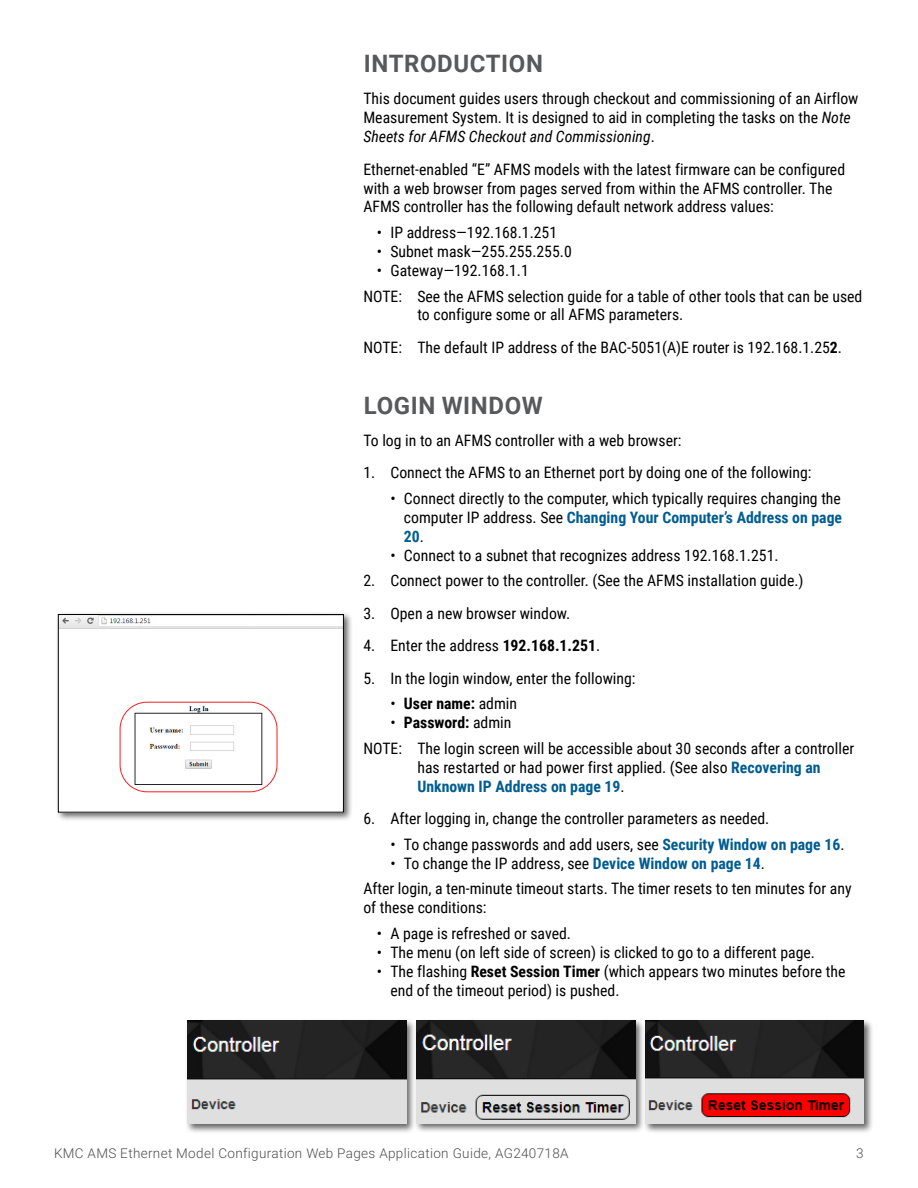
<style>
.page{position:relative;width:918px;height:1188px;background:#fff}
.page>*{position:absolute;margin:0;border:0;box-sizing:border-box;transform-origin:0 0}
.t1{font:700 24px "Roboto";letter-spacing:.025em;color:#58595b}
.t2{font:15.75px/18.9px "Roboto Condensed";color:#000}
.t3{font:700 15.75px "Roboto Condensed";color:#000}
.t4{font:300 13.5px "Roboto";letter-spacing:.025em;color:#4d4d4f}
.s1{font-style:italic}
.s2{font-weight:700}
.s3{font-weight:700;color:#005c91}
.s4{font-weight:400}
</style>
<div class="page">
<div style="left:55px;top:612px;width:298px;height:210px;background:#000;opacity:.6"></div>
<img style="left:60px;top:616px;width:282px;height:194px">
<div style="left:58px;top:614px;width:286px;height:198px;border:1px solid #000"></div>
<div style="left:120px;top:702px;width:157px;height:90px;border:1px solid #ed2024;border-radius:27px"></div>
<div style="left:413px;top:1018px;width:231px;height:115px;background:#000;opacity:.6"></div>
<img style="left:416px;top:1021px;width:219px;height:103px">
<div style="left:184px;top:1018px;width:231px;height:115px;background:#000;opacity:.6"></div>
<img style="left:187px;top:1021px;width:219px;height:103px">
<div style="left:642px;top:1018px;width:231px;height:115px;background:#000;opacity:.6"></div>
<img style="left:645px;top:1021px;width:219px;height:103px">
<h1 class="t1" style="left:364px;top:47px;width:181px">INTRODUCTION</h1>
<p class="t2" style="left:363px;top:89px;width:497px">This document guides users through checkout and commissioning of an Airflow<br>Measurement System. It is designed to aid in completing the tasks on the <span class="s1">Note<br>Sheets for AFMS Checkout and Commissioning</span>.</p>
<p class="t2" style="left:363px;top:159px;width:483px">Ethernet-enabled “E” AFMS models with the latest firmware can be configured with a web browser from pages served from within the AFMS controller. The<br>AFMS controller has the following default network address values:</p>
<p class="t2" style="left:377px;top:222px;width:182px">• IP address—192.168.1.251</p>
<p class="t2" style="left:377px;top:241px;width:196px">• Subnet mask—255.255.255.0</p>
<p class="t2" style="left:363px;top:257px;width:500px;line-height:25.7px;text-indent:13px">• Gateway—192.168.1.1<br>NOTE: See the AFMS selection guide for a table of other tools that can be used</p>
<p class="t2" style="left:363px;top:298px;width:480px;line-height:32.4px;text-indent:54px">to configure some or all AFMS parameters.<br>NOTE: The default IP address of the BAC-5051(A)E router is 192.168.1.25<span class="s2">2</span>.</p>
<h1 class="t1" style="left:364px;top:388px;width:180px">LOGIN WINDOW</h1>
<p class="t2" style="left:363px;top:430px;width:320px">To log in to an AFMS controller with a web browser:</p>
<p class="t2" style="left:363px;top:463px;width:450px">1. Connect the AFMS to an Ethernet port by doing one of the following:</p>
<p class="t2" style="left:404px;top:488px;width:440px;text-align:justify;text-indent:-13px">• Connect directly to the computer, which typically requires changing the computer IP address. See <span class="s3">Changing Your Computer’s Address on page 20</span>.</p>
<p class="t2" style="left:390px;top:545px;width:390px">• Connect to a subnet that recognizes address 192.168.1.251.</p>
<p class="t2" style="left:363px;top:571px;width:442px">2. Connect power to the controller. (See the AFMS installation guide.)</p>
<p class="t2" style="left:363px;top:603px;width:208px">3. Open a new browser window.</p>
<p class="t2" style="left:363px;top:636px;width:238px">4. Enter the address <span class="s2">192.168.1.251</span>.</p>
<p class="t2" style="left:363px;top:668px;width:274px">5. In the login window, enter the following:</p>
<p class="t3" style="left:390px;top:693px;width:128px"><span class="s4">•</span> User name: <span class="s4">admin</span></p>
<p class="t2" style="left:363px;top:709px;width:492px;line-height:25.7px;text-indent:27px">• <span class="s2">Password:</span> admin<br>NOTE: The login screen will be accessible about 30 seconds after a controller</p>
<p class="t2" style="left:417px;top:757px;width:405px">has restarted or had power first applied. (See also <span class="s3">Recovering an<br>Unknown IP Address on page 19</span>.</p>
<p class="t2" style="left:363px;top:808px;width:408px">6. After logging in, change the controller parameters as needed.</p>
<p class="t2" style="left:390px;top:834px;width:456px">• To change passwords and add users, see <span class="s3">Security Window on page 16</span>.</p>
<p class="t2" style="left:363px;top:850px;width:490px;line-height:25.7px;text-indent:27px">• To change the IP address, see <span class="s3">Device Window on page 14</span>.<br>After login, a ten-minute timeout starts. The timer resets to ten minutes for any</p>
<p class="t2" style="left:363px;top:898px;width:125px">of these conditions:</p>
<p class="t2" style="left:377px;top:923px;width:196px">• A page is refreshed or saved.</p>
<p class="t2" style="left:377px;top:942px;width:440px">• The menu (on left side of screen) is clicked to go to a different page.</p>
<p class="t2" style="left:390px;top:961px;width:456px;text-indent:-13px">• The flashing <span class="s2">Reset Session Timer</span> (which appears two minutes before the end of the timeout period) is pushed.</p>
<p class="t4" style="left:54px;top:1144px;width:516px">KMC AMS Ethernet Model Configuration Web Pages Application Guide, AG240718A</p>
<p class="t4" style="left:856px;top:1144px;width:9px">3</p>
</div>
